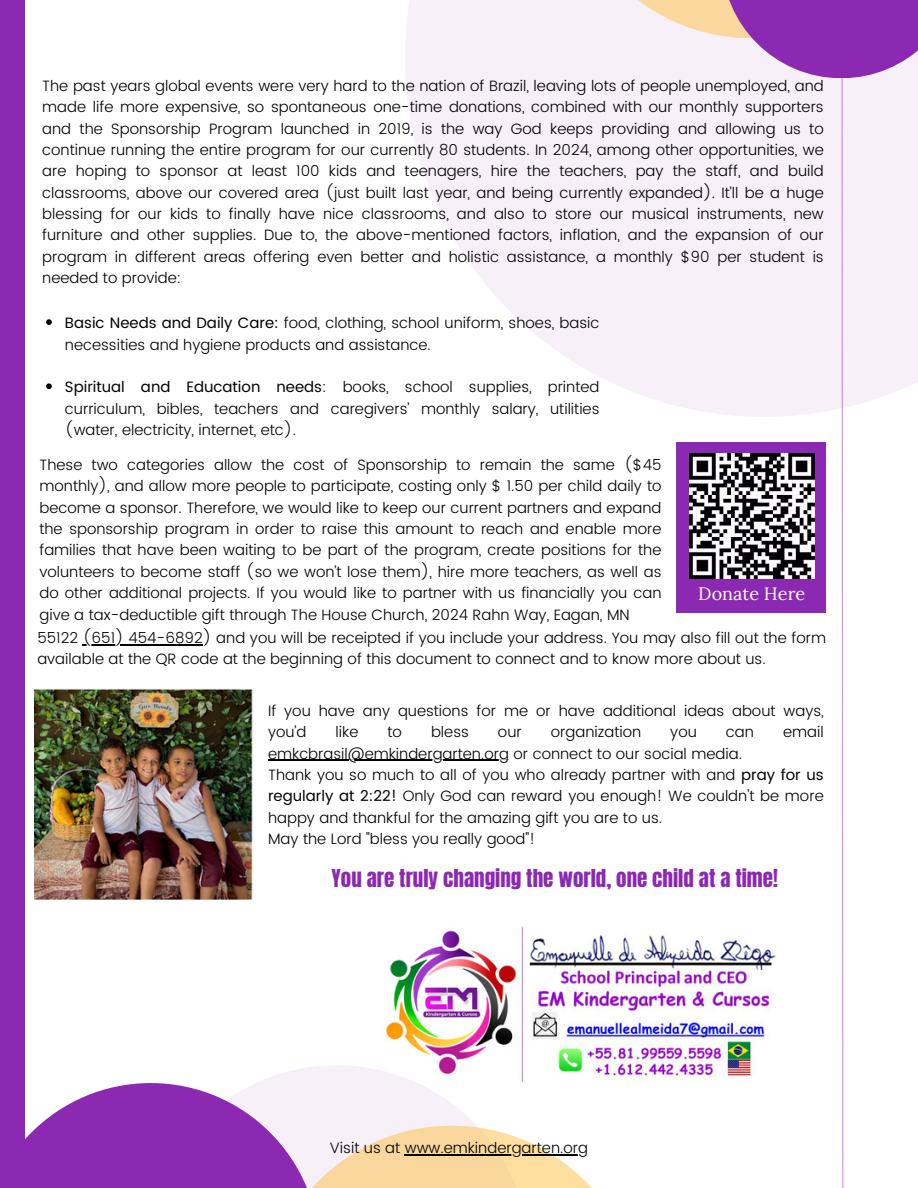
<style>
.page{position:relative;width:918px;height:1188px;background:#fff}
.page>*{position:absolute;margin:0;border:0;box-sizing:border-box;transform-origin:0 0}
.t1{font:21px "Anton";color:#8c29b2}
.t2{font:18px "Lora";color:#fff}
.t3{font:300 15px/21.3px "Poppins";color:#000;text-align:justify}
.s1{font-weight:400}
</style>
<div class="page">
<img style="left:386px;top:926px;width:390px;height:153px">
<div style="left:144px;top:1065px;width:386px;height:123px;background:#faf7fa"></div>
<svg style="left:319px;top:1126px;width:273px;height:62px;fill:#fad79c"></svg>
<div style="left:405px;top:0;width:513px;height:417px;background:linear-gradient(to right,#faf6fb,#f6eef8)"></div>
<svg style="left:841px;top:78px;width:3px;height:1110px"></svg>
<svg style="left:563px;top:0;width:159px;height:38px;fill:#f7f0f9"></svg>
<svg style="left:24px;top:1083px;width:295px;height:105px;fill:#8c29b2"></svg>
<svg style="left:722px;top:0;width:196px;height:78px;fill:#8c29b2"></svg>
<div style="left:0;top:0;width:24px;height:1188px;background:#8c29b2"></div>
<img style="left:35px;top:689px;width:218px;height:212px">
<div style="left:677px;top:442px;width:149px;height:171px;background:#8c29b2"></div>
<img style="left:689px;top:453px;width:125px;height:125px">
<svg style="left:46px;top:319px;width:6px;height:6px"></svg>
<svg style="left:46px;top:383px;width:6px;height:6px"></svg>
<hr style="left:83px;top:644px;width:120px;height:1px;background:#000">
<hr style="left:405px;top:1154px;width:183px;height:1px;background:#000">
<hr style="left:268px;top:760px;width:241px;height:1px;background:#000">
<h2 class="t3" style="left:42px;top:75px;width:783px">The past years global events were very hard to the nation of Brazil, leaving lots of people unemployed, and made life more expensive, so spontaneous one-time donations, combined with our monthly supporters and the Sponsorship Program launched in 2019, is the way God keeps providing and allowing us to continue running the entire program for our currently 80 students. In 2024, among other opportunities, we are hoping to sponsor at least 100 kids and teenagers, hire the teachers, pay the staff, and build classrooms, above our covered area (just built last year, and being currently expanded). It’ll be a huge blessing for our kids to finally have nice classrooms, and also to store our musical instruments, new furniture and other supplies. Due to, the above-mentioned factors, inflation, and the expansion of our program in different areas offering even better and holistic assistance, a monthly $90 per student is needed to provide:</h2>
<p class="t3" style="left:65px;top:312px;width:536px"><span class="s1">Basic Needs and Daily Care:</span> food, clothing, school uniform, shoes, basic necessities and hygiene products and assistance.</p>
<p class="t3" style="left:65px;top:377px;width:536px"><span class="s1">Spiritual and Education needs</span>: books, school supplies, printed curriculum, bibles, teachers and caregivers’ monthly salary, utilities (water, electricity, internet, etc).</p>
<p class="t3" style="left:39px;top:454px;width:624px">These two categories allow the cost of Sponsorship to remain the same ($45 monthly), and allow more people to participate, costing only $ 1.50 per child daily to become a sponsor. Therefore, we would like to keep our current partners and expand the sponsorship program in order to raise this amount to reach and enable more families that have been waiting to be part of the program, create positions for the volunteers to become staff (so we won’t lose them), hire more teachers, as well as do other additional projects. If you would like to partner with us financially you can give a tax-deductible gift through The House Church, 2024 Rahn Way, Eagan, MN</p>
<p class="t3" style="left:37px;top:627px;width:790px">55122 (651) 454-6892) and you will be receipted if you include your address. You may also fill out the form</p>
<p class="t3" style="left:37px;top:649px;width:730px">available at the QR code at the beginning of this document to connect and to know more about us.</p>
<p class="t2" style="left:698px;top:582px;width:108px">Donate Here</p>
<p class="t3" style="left:268px;top:700px;width:557px">If you have any questions for me or have additional ideas about ways, you’d</p>
<p class="t3" style="left:336px;top:721px;width:24px">like</p>
<p class="t3" style="left:388px;top:721px;width:16px">to</p>
<p class="t3" style="left:431px;top:721px;width:39px">bless</p>
<p class="t3" style="left:498px;top:721px;width:25px">our</p>
<p class="t3" style="left:551px;top:721px;width:92px">organization</p>
<p class="t3" style="left:670px;top:721px;width:28px">you</p>
<p class="t3" style="left:726px;top:721px;width:30px">can</p>
<p class="t3" style="left:783px;top:721px;width:42px">email</p>
<p class="t3" style="left:268px;top:743px;width:557px;text-align:left">emkcbrasil@emkindergarten.org or connect to our social media.<br>Thank you so much to all of you who already partner with and <span class="s1">pray for us regularly at 2:22!</span> Only God can reward you enough! We couldn't be more happy and thankful for the amazing gift you are to us.<br>May the Lord "bless you really good"!</p>
<h1 class="t1" style="left:332px;top:863px;width:448px">You are truly changing the world, one child at a time!</h1>
<p class="t3" style="left:330px;top:1137px;width:260px">Visit us at www.emkindergarten.org</p>
</div>
